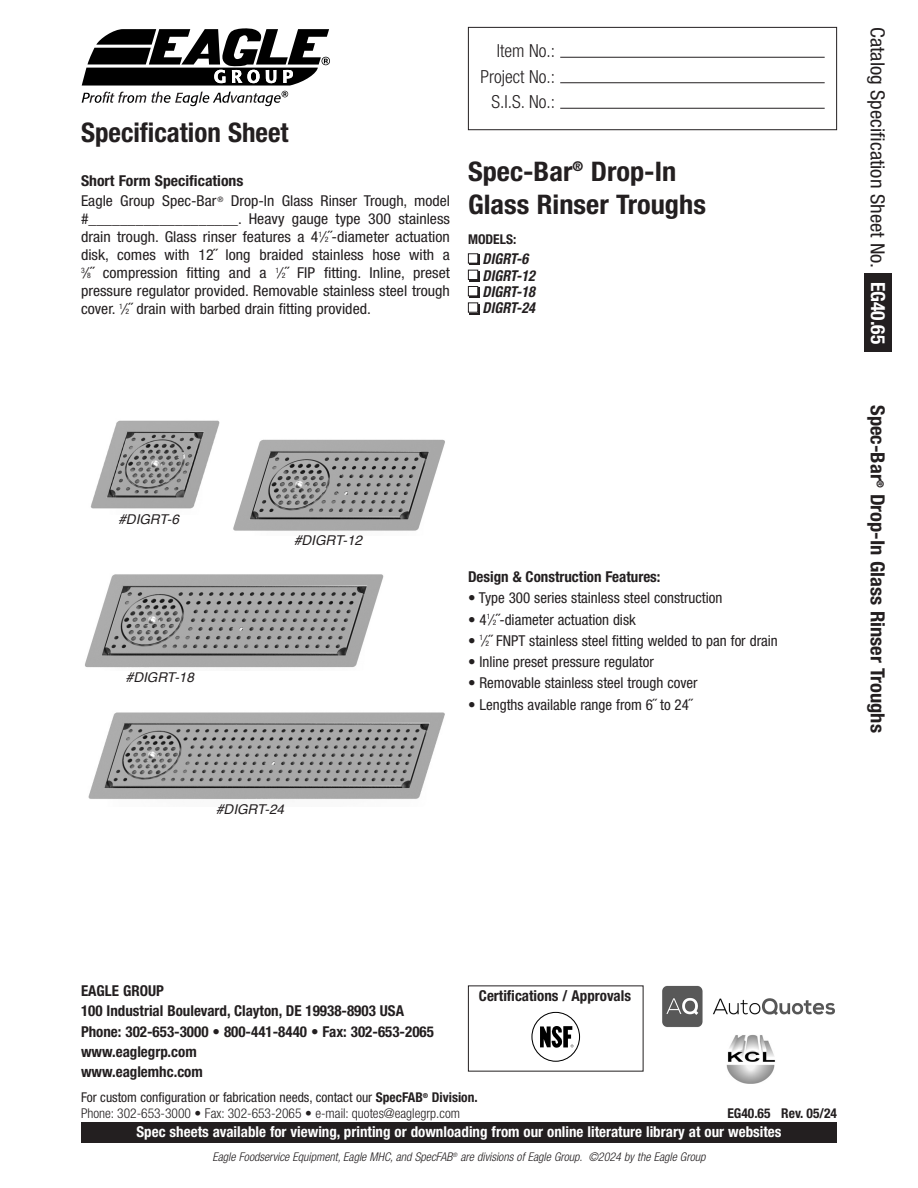
<style>
.page{position:relative;width:918px;height:1188px;background:#fff}
.page>*{position:absolute;margin:0;border:0;box-sizing:border-box;transform-origin:0 0}
.t1{font:700 condensed 27px/32.4px "Helvetica Neue LT Pro";color:#231f20;scale:1.05 1}
.t2{font:700 condensed 27px "Helvetica Neue LT Pro";color:#231f20}
.t3{font:700 condensed 19.5px "Helvetica Neue LT Pro";color:#231f20;scale:1.05 1}
.t4{font:condensed 19.5px "Helvetica Neue LT Pro";color:#231f20;scale:1.06 1}
.t5{font:700 condensed 19.5px "Helvetica Neue LT Pro";color:#fff}
.t6{font:300 condensed 18px "Helvetica Neue LT Pro";color:#231f20}
.body_copy{font:condensed 15px/18px "Helvetica Neue LT Pro";color:#231f20;text-align:justify;scale:1.05 1}
.body_copy-2{font:condensed 15px "Helvetica Neue LT Pro";color:#231f20}
.t7{font:700 condensed 15px "Helvetica Neue LT Pro";color:#231f20}
.t8{font:700 condensed 15px "Helvetica Neue LT Pro";color:#fff}
.t9{font:italic 700 condensed 15px "Helvetica Neue LT Pro";color:#231f20;scale:.95 1}
.t10{font:700 condensed 15px "Helvetica Neue LT Pro";color:#231f20;scale:1.05 1}
.t11{font:condensed 13.5px "Helvetica Neue LT Pro";color:#231f20}
.t12{font:300 condensed 13.5px "Helvetica Neue LT Pro";color:#231f20}
.t13{font:italic 13.5px "Helvetica";color:#231f20}
.body_copy-3{font:700 condensed 13.5px "Helvetica Neue LT Pro";color:#231f20}
.t14{font:italic 300 condensed 12px "Helvetica Neue LT Pro";color:#231f20}
.s1{font-size:7.5px}
.s2{font-weight:700}
</style>
<div class="page">
<div style="left:864px;top:274px;width:28px;height:78px;background:#231f20"></div>
<div style="left:468px;top:27px;width:369px;height:103px;border:1px solid #231f20"></div>
<hr style="left:560px;top:57px;width:265px;height:1px;background:#231f20">
<hr style="left:560px;top:82px;width:265px;height:1px;background:#231f20">
<hr style="left:560px;top:108px;width:265px;height:1px;background:#231f20">
<svg style="left:82px;top:28px;width:248px;height:78px"></svg>
<svg style="left:532px;top:1012px;width:48px;height:49px"></svg>
<div style="left:81px;top:1122px;width:756px;height:21px;background:#231f20"></div>
<img style="left:726px;top:1035px;width:50px;height:49px">
<img style="left:662px;top:986px;width:173px;height:41px">
<div style="left:470px;top:304px;width:10px;height:10px;background:#231f20"></div>
<div style="left:468px;top:303px;width:10px;height:9px;background:#fff"></div>
<div style="left:468px;top:302px;width:10px;height:11px;border:1px solid #231f20"></div>
<div style="left:470px;top:288px;width:10px;height:10px;background:#231f20"></div>
<div style="left:468px;top:286px;width:10px;height:10px;background:#fff"></div>
<div style="left:468px;top:286px;width:10px;height:10px;border:1px solid #231f20"></div>
<div style="left:470px;top:271px;width:10px;height:10px;background:#231f20"></div>
<div style="left:468px;top:270px;width:10px;height:10px;background:#fff"></div>
<div style="left:468px;top:270px;width:10px;height:10px;border:1px solid #231f20"></div>
<div style="left:470px;top:255px;width:10px;height:10px;background:#231f20"></div>
<div style="left:468px;top:254px;width:10px;height:9px;background:#fff"></div>
<div style="left:468px;top:253px;width:10px;height:11px;border:1px solid #231f20"></div>
<img style="left:88px;top:712px;width:357px;height:88px">
<img style="left:85px;top:574px;width:299px;height:94px">
<img style="left:90px;top:420px;width:130px;height:89px">
<img style="left:233px;top:439px;width:212px;height:92px">
<p class="t2" style="left:81px;top:116px;width:209px">Specification Sheet</p>
<p class="t10" style="left:81px;top:172px;width:156px">Short Form Specifications</p>
<p class="body_copy" style="left:81px;top:192px;width:353px">Eagle Group Spec-Bar<sup>®</sup> Drop-In Glass Rinser Trough, model #___________________. Heavy gauge type 300 stainless drain trough. Glass rinser features a 4<sup>1</sup>⁄<span class="s1">2</span>˝-diameter actuation disk, comes with 12˝ long braided stainless hose with a <sup>3</sup>⁄<span class="s1">8</span>˝ compression fitting and a <sup>1</sup>⁄<span class="s1">2</span>˝ FIP fitting. Inline, preset pressure regulator provided. Removable stainless steel trough cover. <sup>1</sup>⁄<span class="s1">2</span>˝ drain with barbed drain fitting provided.</p>
<p class="t6" style="left:497px;top:41px;width:60px">Item No.:</p>
<p class="t6" style="left:480px;top:66px;width:76px">Project No.:</p>
<p class="t6" style="left:492px;top:92px;width:65px">S.I.S. No.:</p>
<p class="t1" style="left:468px;top:156px;width:228px">Spec-Bar<sup>®</sup> Drop-In<br>Glass Rinser Troughs</p>
<p class="body_copy-3" style="left:468px;top:231px;width:50px">MODELS:</p>
<p class="t9" style="left:483px;top:250px;width:50px">DIGRT-6</p>
<p class="t9" style="left:483px;top:266px;width:57px">DIGRT-12</p>
<p class="t9" style="left:483px;top:283px;width:57px">DIGRT-18</p>
<p class="t9" style="left:483px;top:299px;width:57px">DIGRT-24</p>
<p class="t13" style="left:118px;top:508px;width:62px">#DIGRT-6</p>
<p class="t13" style="left:294px;top:529px;width:70px">#DIGRT-12</p>
<p class="t13" style="left:126px;top:667px;width:70px">#DIGRT-18</p>
<p class="t13" style="left:216px;top:799px;width:70px">#DIGRT-24</p>
<p class="t7" style="left:468px;top:568px;width:194px">Design &amp; Construction Features:</p>
<p class="body_copy-2" style="left:468px;top:589px;width:256px">• Type 300 series stainless steel construction</p>
<p class="body_copy-2" style="left:468px;top:611px;width:169px">• 4<sup>1</sup>⁄<span class="s1">2</span>˝-diameter actuation disk</p>
<p class="body_copy-2" style="left:468px;top:632px;width:311px">• <sup>1</sup>⁄<span class="s1">2</span>˝ FNPT stainless steel fitting welded to pan for drain</p>
<p class="body_copy-2" style="left:468px;top:653px;width:187px">• Inline preset pressure regulator</p>
<p class="body_copy-2" style="left:468px;top:674px;width:231px">• Removable stainless steel trough cover</p>
<p class="body_copy-2" style="left:468px;top:695px;width:226px">• Lengths available range from 6˝ to 24˝</p>
<p class="t4" style="left:889px;top:27px;width:229px;rotate:90deg">Catalog Specification Sheet No.</p>
<p class="t5" style="left:890px;top:282px;width:64px;rotate:90deg">EG40.65</p>
<p class="t3" style="left:889px;top:405px;width:314px;rotate:90deg">Spec-Bar<sup>®</sup> Drop-In Glass Rinser Troughs</p>
<p class="t7" style="left:81px;top:982px;width:84px">EAGLE GROUP</p>
<p class="t7" style="left:81px;top:1002px;width:325px">100 Industrial Boulevard, Clayton, DE 19938-8903 USA</p>
<p class="t7" style="left:81px;top:1022px;width:354px">Phone: 302-653-3000 • 800-441-8440 • Fax: 302-653-2065</p>
<p class="t7" style="left:81px;top:1042px;width:117px">www.eaglegrp.com</p>
<p class="t7" style="left:81px;top:1063px;width:123px">www.eaglemhc.com</p>
<p class="t7" style="left:479px;top:987px;width:154px">Certifications / Approvals</p>
<p class="t11" style="left:81px;top:1089px;width:398px">For custom configuration or fabrication needs, contact our <span class="s2">SpecFAB</span><sup>®</sup> <span class="s2">Division.</span></p>
<p class="t12" style="left:81px;top:1106px;width:381px">Phone: 302-653-3000 • Fax: 302-653-2065 • e-mail: quotes@eaglegrp.com</p>
<p class="t14" style="left:212px;top:1150px;width:495px">Eagle Foodservice Equipment, Eagle MHC, and SpecFAB<sup>®</sup> are divisions of Eagle Group. ©2024 by the Eagle Group</p>
<p class="body_copy-3" style="left:727px;top:1106px;width:111px">EG40.65 Rev. 05/24</p>
<p class="t8" style="left:137px;top:1123px;width:647px">Spec sheets available for viewing, printing or downloading from our online literature library at our websites</p>
</div>
